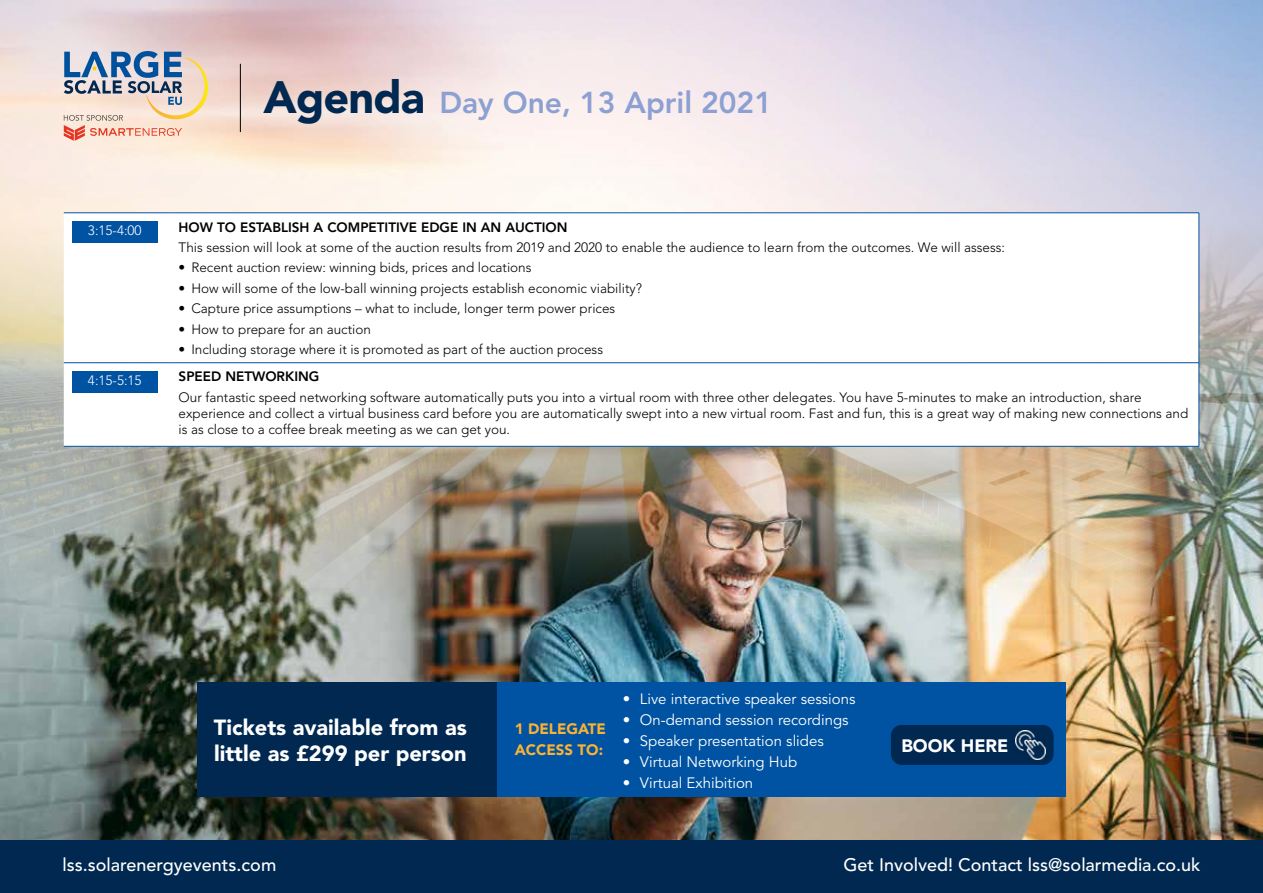
<style>
.page{position:relative;width:1263px;height:893px;background:#fff}
.page>*{position:absolute;margin:0;border:0;box-sizing:border-box;transform-origin:0 0}
.t1{font:800 30px "Avenir LT Std";color:#8da0d2}
.t2{font:900 21.75px/26.1px "Avenir LT Std";color:#fff}
.t3{font:500 18px "Avenir LT Std";color:#fff}
.t4{font:900 17.85px "Avenir LT Std";color:#fff}
.t5{font:15px "Avenir LT Std";color:#fff}
.t6{font:900 15px/21px "Avenir LT Std";color:#f9b234}
.t7{font:300 13.5px/16.2px "Avenir LT Std";color:#000}
.t8{font:800 13.5px "Avenir LT Std";color:#000}
.t9{font:300 13.5px "Avenir LT Std";color:#fff}
.s1{font-weight:900;font-size:45px;color:#002850}
</style>
<div class="page">
<div style="left:0;top:840px;width:1263px;height:53px;background:#002850"></div>
<hr style="left:240px;top:64px;width:1px;height:68px;background:#000">
<svg style="left:64px;top:51px;width:150px;height:90px;background:#cabfbc"></svg>
<img style="left:0;top:175px;width:1263px;height:665px">
<svg style="left:64px;top:214px;width:1135px;height:148px"></svg>
<svg style="left:64px;top:363px;width:1135px;height:83px"></svg>
<hr style="left:64px;top:213px;width:106px;height:1px;background:#0053a2">
<hr style="left:170px;top:213px;width:1029px;height:1px;background:#0053a2">
<hr style="left:1199px;top:213px;width:1px;height:150px;background:#0053a2">
<hr style="left:1199px;top:363px;width:1px;height:83px;background:#0053a2">
<hr style="left:64px;top:362px;width:106px;height:1px;background:#0053a2">
<hr style="left:64px;top:446px;width:106px;height:1px;background:#0053a2">
<hr style="left:170px;top:362px;width:1029px;height:1px;background:#0053a2">
<hr style="left:170px;top:446px;width:1029px;height:1px;background:#0053a2">
<div style="left:72px;top:221px;width:85px;height:21px;background:#0053a2"></div>
<div style="left:72px;top:371px;width:85px;height:21px;background:#0053a2"></div>
<div style="left:496px;top:682px;width:570px;height:115px;background:#0053a2"></div>
<div style="left:197px;top:682px;width:299px;height:115px;background:#002850"></div>
<div style="left:891px;top:725px;width:162px;height:40px;background:#002850;border-radius:11px"></div>
<img style="left:1016px;top:731px;width:30px;height:28px">
<h1 class="t1" style="left:264px;top:85px;width:510px"><span class="s1">Agenda</span> Day One, 13 April 2021</h1>
<p class="t9" style="left:88px;top:223px;width:55px">3:15-4:00</p>
<p class="t8" style="left:179px;top:219px;width:390px">HOW TO ESTABLISH A COMPETITIVE EDGE IN AN AUCTION</p>
<p class="t7" style="left:179px;top:239px;width:828px">This session will look at some of the auction results from 2019 and 2020 to enable the audience to learn from the outcomes. We will assess:</p>
<p class="t7" style="left:179px;top:260px;width:354px">• Recent auction review: winning bids, prices and locations</p>
<p class="t7" style="left:179px;top:280px;width:465px">• How will some of the low-ball winning projects establish economic viability?</p>
<p class="t7" style="left:179px;top:301px;width:438px">• Capture price assumptions – what to include, longer term power prices</p>
<p class="t7" style="left:179px;top:321px;width:194px">• How to prepare for an auction</p>
<p class="t7" style="left:179px;top:342px;width:426px">• Including storage where it is promoted as part of the auction process</p>
<p class="t9" style="left:88px;top:373px;width:55px">4:15-5:15</p>
<p class="t8" style="left:179px;top:369px;width:142px">SPEED NETWORKING</p>
<p class="t7" style="left:179px;top:389px;width:1011px">Our fantastic speed networking software automatically puts you into a virtual room with three other delegates. You have 5-minutes to make an introduction, share experience and collect a virtual business card before you are automatically swept into a new virtual room. Fast and fun, this is a great way of making new connections and is as close to a coffee break meeting as we can get you.</p>
<h2 class="t2" style="left:214px;top:714px;width:254px">Tickets available from as little as £299 per person</h2>
<p class="t6" style="left:515px;top:718px;width:93px">1 DELEGATE<br>ACCESS TO:</p>
<p class="t5" style="left:623px;top:690px;width:234px">• Live interactive speaker sessions</p>
<p class="t5" style="left:623px;top:711px;width:227px">• On-demand session recordings</p>
<p class="t5" style="left:623px;top:732px;width:202px">• Speaker presentation slides</p>
<p class="t5" style="left:623px;top:753px;width:176px">• Virtual Networking Hub</p>
<p class="t5" style="left:623px;top:774px;width:132px">• Virtual Exhibition</p>
<h3 class="t4" style="left:901px;top:735px;width:109px">BOOK HERE</h3>
<h3 class="t3" style="left:63px;top:854px;width:215px">lss.solarenergyevents.com</h3>
<h3 class="t3" style="left:843px;top:854px;width:358px">Get Involved! Contact lss@solarmedia.co.uk</h3>
</div>
